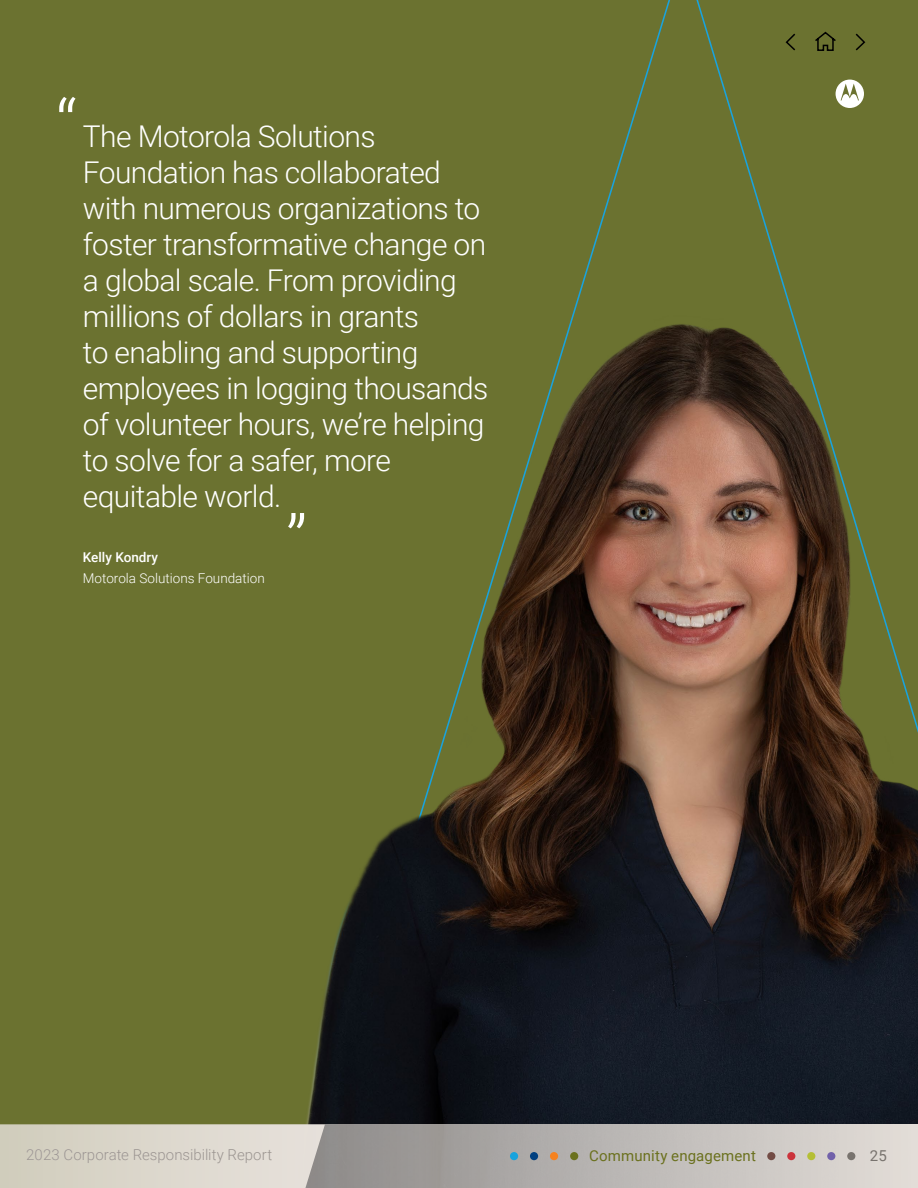
<style>
.page{position:relative;width:918px;height:1188px;background:#6b7230}
.page>*{position:absolute;margin:0;border:0;box-sizing:border-box;transform-origin:0 0}
.t1{font:300 72px "Roboto";color:#fff}
.t2{font:300 30px/36px "Roboto";letter-spacing:-.02em;color:#fff}
.t3{font:300 15px "Roboto";letter-spacing:.005em;color:#9b9590}
.t4{font:15px "Roboto";letter-spacing:.01em;color:#6b711e}
.t5{font:15px "Roboto";color:#78736e}
.t6{font:300 13.5px "Roboto";color:#fff}
.t7{font:500 13.5px "Roboto";color:#fff}
</style>
<div class="page">
<img style="left:173px;top:302px;width:745px;height:823px">
<svg style="left:836px;top:80px;width:28px;height:28px"></svg>
<svg style="left:785px;top:33px;width:10px;height:18px"></svg>
<svg style="left:855px;top:33px;width:11px;height:18px"></svg>
<svg style="left:815px;top:31px;width:21px;height:20px"></svg>
<svg style="left:325px;top:1125px;width:593px;height:63px;background:#b9b5b2"></svg>
<svg style="left:0;top:1125px;width:325px;height:63px;background:#d9d5ca"></svg>
<div style="left:570px;top:1152px;width:8px;height:8px;background:#6b711e;border-radius:50%"></div>
<div style="left:767px;top:1152px;width:8px;height:8px;background:#734c45;border-radius:50%"></div>
<div style="left:787px;top:1152px;width:8px;height:8px;background:#cb333b;border-radius:50%"></div>
<div style="left:807px;top:1152px;width:8px;height:8px;background:#b5bf35;border-radius:50%"></div>
<div style="left:827px;top:1152px;width:8px;height:8px;background:#7161aa;border-radius:50%"></div>
<div style="left:847px;top:1152px;width:8px;height:8px;background:#78736e;border-radius:50%"></div>
<div style="left:510px;top:1152px;width:8px;height:8px;background:#19a3dd;border-radius:50%"></div>
<div style="left:530px;top:1152px;width:8px;height:8px;background:#004080;border-radius:50%"></div>
<div style="left:550px;top:1152px;width:8px;height:8px;background:#f58220;border-radius:50%"></div>
<h1 class="t1" style="left:56px;top:75px;width:23px">“</h1>
<p class="t2" style="left:83px;top:117px;width:407px">The Motorola Solutions<br>Foundation has collaborated with numerous organizations to foster transformative change on a global scale. From providing millions of dollars in grants<br>to enabling and supporting employees in logging thousands of volunteer hours, we’re helping to solve for a safer, more equitable world.</p>
<p class="t7" style="left:83px;top:548px;width:76px">Kelly Kondry</p>
<p class="t6" style="left:83px;top:569px;width:183px">Motorola Solutions Foundation</p>
<h1 class="t1" style="left:286px;top:491px;width:23px">”</h1>
<p class="t3" style="left:26px;top:1145px;width:247px">2023 Corporate Responsibility Report</p>
<p class="t4" style="left:589px;top:1145px;width:168px">Community engagement</p>
<p class="t5" style="left:870px;top:1145px;width:19px">25</p>
</div>
